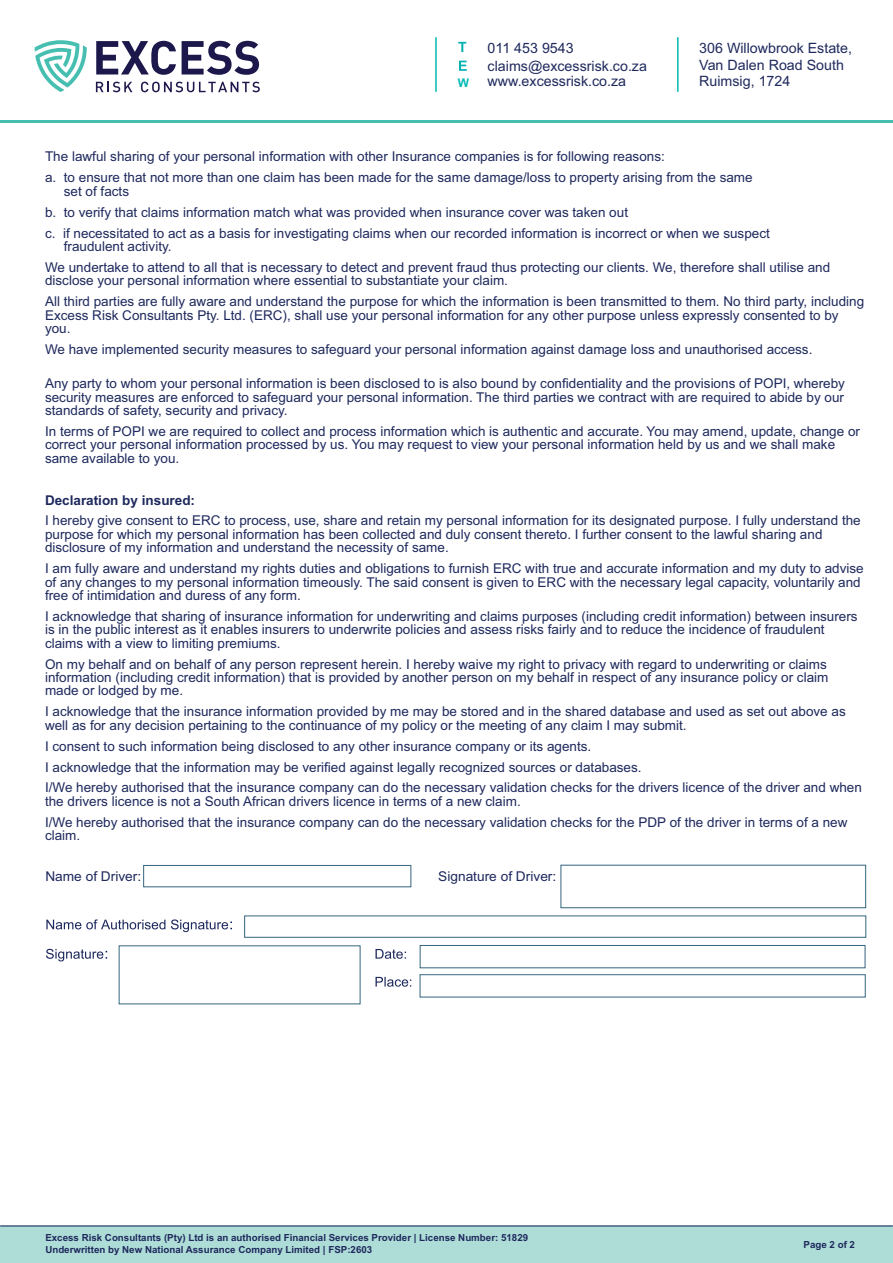
<style>
.page{position:relative;width:893px;height:1263px;background:#fff}
.page>*{position:absolute;margin:0;border:0;box-sizing:border-box;transform-origin:0 0}
.t1{font:14.25px/16.8px "Arial";color:#1f295d}
.t2{font:13.5px/13.4px "Arial";color:#1e295d}
.t3{font:700 13.5px "Arial";color:#1e295d}
.t4{font:700 12px "Arial";color:#09bbb6}
.t5{font:700 9.75px "Arial";color:#1f295d}
</style>
<div class="page">
<svg style="left:46px;top:919px;width:186px;height:13px"></svg>
<svg style="left:46px;top:949px;width:61px;height:12px"></svg>
<svg style="left:375px;top:949px;width:31px;height:10px"></svg>
<svg style="left:375px;top:977px;width:36px;height:10px"></svg>
<div style="left:420px;top:945px;width:445px;height:23px;border:1px solid #34657f"></div>
<div style="left:420px;top:974px;width:445px;height:23px;border:1px solid #34657f"></div>
<div style="left:143px;top:865px;width:268px;height:22px;border:1px solid #34657f"></div>
<div style="left:561px;top:865px;width:305px;height:43px;border:1px solid #34657f"></div>
<hr style="left:435px;top:37px;width:2px;height:55px;background:#00b8b4">
<hr style="left:677px;top:37px;width:2px;height:55px;background:#00b8b4">
<svg style="left:96px;top:41px;width:80px;height:34px"></svg>
<svg style="left:182px;top:41px;width:77px;height:34px"></svg>
<svg style="left:96px;top:82px;width:36px;height:10px"></svg>
<svg style="left:141px;top:82px;width:119px;height:10px"></svg>
<svg style="left:35px;top:40px;width:52px;height:52px"></svg>
<svg style="left:458px;top:42px;width:8px;height:10px"></svg>
<svg style="left:459px;top:61px;width:8px;height:10px"></svg>
<hr style="left:0;top:120px;width:892px;height:3px;background:#46bfb1">
<div style="left:0;top:1225px;width:893px;height:37px;background:#aeddd7"></div>
<hr style="left:0;top:1225px;width:893px;height:1px;background:#1f295d">
<p class="t1" style="left:488px;top:41px;width:88px">011 453 9543</p>
<p class="t1" style="left:488px;top:59px;width:161px">claims@excessrisk.co.za</p>
<p class="t1" style="left:699px;top:41px;width:154px">306 Willowbrook Estate,<br>Van Dalen Road South</p>
<p class="t4" style="left:458px;top:78px;width:13px">W</p>
<p class="t1" style="left:488px;top:74px;width:140px">www.excessrisk.co.za</p>
<p class="t1" style="left:699px;top:74px;width:93px">Ruimsig, 1724</p>
<p class="t2" style="left:45px;top:147px;width:709px;line-height:20.9px">The lawful sharing of your personal information with other Insurance companies is for following reasons:<br>a. to ensure that not more than one claim has been made for the same damage/loss to property arising from the same</p>
<p class="t2" style="left:45px;top:182px;width:726px;line-height:20.9px;text-indent:19px">set of facts<br>b. to verify that claims information match what was provided when insurance cover was taken out<br>c. if necessitated to act as a basis for investigating claims when our recorded information is incorrect or when we suspect</p>
<p class="t2" style="left:45px;top:237px;width:787px;line-height:20.9px;text-indent:19px">fraudulent activity.<br>We undertake to attend to all that is necessary to detect and prevent fraud thus protecting our clients. We, therefore shall utilise and</p>
<p class="t2" style="left:45px;top:271px;width:821px;line-height:20.9px">disclose your personal information where essential to substantiate your claim.<br>All third parties are fully aware and understand the purpose for which the information is been transmitted to them. No third party, including</p>
<p class="t2" style="left:45px;top:309px;width:795px">Excess Risk Consultants Pty. Ltd. (ERC), shall use your personal information for any other purpose unless expressly consented to by you.</p>
<p class="t2" style="left:45px;top:344px;width:769px">We have implemented security measures to safeguard your personal information against damage loss and unauthorised access.</p>
<p class="t2" style="left:45px;top:378px;width:801px;text-align:justify">Any party to whom your personal information is been disclosed to is also bound by confidentiality and the provisions of POPI, whereby security measures are enforced to safeguard your personal information. The third parties we contract with are required to abide by our standards of safety, security and privacy.</p>
<p class="t2" style="left:45px;top:426px;width:816px">In terms of POPI we are required to collect and process information which is authentic and accurate. You may amend, update, change or correct your personal information processed by us. You may request to view your personal information held by us and we shall make same available to you.</p>
<p class="t3" style="left:45px;top:495px;width:152px">Declaration by insured:</p>
<p class="t2" style="left:45px;top:515px;width:817px">I hereby give consent to ERC to process, use, share and retain my personal information for its designated purpose. I fully understand the purpose for which my personal information has been collected and duly consent thereto. I further consent to the lawful sharing and disclosure of my information and understand the necessity of same.</p>
<p class="t2" style="left:45px;top:563px;width:820px">I am fully aware and understand my rights duties and obligations to furnish ERC with true and accurate information and my duty to advise of any changes to my personal information timeously. The said consent is given to ERC with the necessary legal capacity, voluntarily and free of intimidation and duress of any form.</p>
<p class="t2" style="left:45px;top:611px;width:814px">I acknowledge that sharing of insurance information for underwriting and claims purposes (including credit information) between insurers is in the public interest as it enables insurers to underwrite policies and assess risks fairly and to reduce the incidence of fraudulent claims with a view to limiting premiums.</p>
<p class="t2" style="left:45px;top:658px;width:785px;text-align:justify">On my behalf and on behalf of any person represent herein. I hereby waive my right to privacy with regard to underwriting or claims information (including credit information) that is provided by another person on my behalf in respect of any insurance policy or claim made or lodged by me.</p>
<p class="t2" style="left:45px;top:706px;width:802px">I acknowledge that the insurance information provided by me may be stored and in the shared database and used as set out above as well as for any decision pertaining to the continuance of my policy or the meeting of any claim I may submit.</p>
<p class="t2" style="left:45px;top:737px;width:818px;line-height:20.9px">I consent to such information being disclosed to any other insurance company or its agents.<br>I acknowledge that the information may be verified against legally recognized sources or databases.<br>I/We hereby authorised that the insurance company can do the necessary validation checks for the drivers licence of the driver and when</p>
<p class="t2" style="left:45px;top:792px;width:804px;line-height:20.9px">the drivers licence is not a South African drivers licence in terms of a new claim.<br>I/We hereby authorised that the insurance company can do the necessary validation checks for the PDP of the driver in terms of a new</p>
<p class="t2" style="left:45px;top:830px;width:37px">claim.</p>
<p class="t2" style="left:45px;top:871px;width:97px">Name of Driver:</p>
<p class="t2" style="left:438px;top:871px;width:120px">Signature of Driver:</p>
<p class="t5" style="left:45px;top:1234px;width:484px">Excess Risk Consultants (Pty) Ltd is an authorised Financial Services Provider | License Number: 51829</p>
<p class="t5" style="left:45px;top:1246px;width:328px">Underwritten by New National Assurance Company Limited | FSP:2603</p>
<p class="t5" style="left:804px;top:1240px;width:53px">Page 2 of 2</p>
</div>
